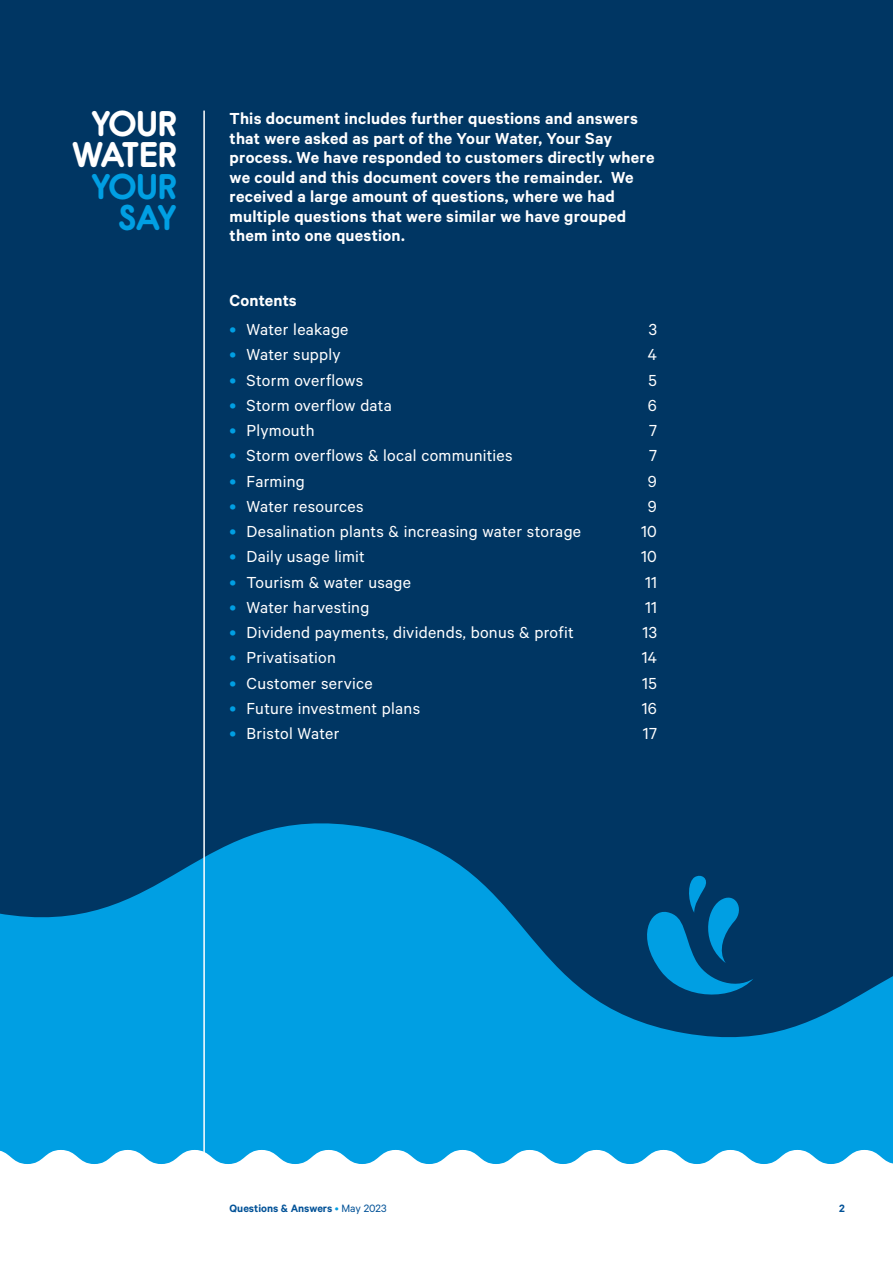
<style>
.page{position:relative;width:893px;height:1263px;background:#fff}
.page>*{position:absolute;margin:0;border:0;box-sizing:border-box;transform-origin:0 0}
.t1{font:700 36px/31.5px "Report Rg";letter-spacing:.01em;color:#fff;text-align:center}
.t2{font:700 36px/31.5px "Report Rg";letter-spacing:-.01em;color:#009fe3;text-align:right}
.t3{font:18px "Calibre";letter-spacing:.015em;color:#fff}
.t4{font:600 18px/19.5px "Calibre";letter-spacing:.01em;color:#fff}
.t5{font:600 12px "Calibre";color:#005197}
.s1{font-size:19.5px;color:#009fe3}
.s2{font-weight:300;color:#009fe3}
.s3{font-weight:400}
</style>
<div class="page">
<div style="left:0;top:0;width:893px;height:1178px;background:#003663"></div>
<svg style="left:0;top:823px;width:893px;height:327px;fill:#009fe3"></svg>
<svg style="left:635px;top:873px;width:118px;height:128px"></svg>
<svg style="left:0;top:1150px;width:893px;height:28px;background:#bfe6f7"></svg>
<hr style="left:203px;top:111px;width:2px;height:1067px;background:#fff">
<h1 class="t1" style="left:73px;top:108px;width:106px">YOUR<br>WATER</h1>
<h1 class="t2" style="left:91px;top:171px;width:88px">YOUR<br>SAY</h1>
<p class="t4" style="left:230px;top:108px;width:426px">This document includes further questions and answers that were asked as part of the Your Water, Your Say process. We have responded to customers directly where we could and this document covers the remainder. We received a large amount of questions, where we had multiple questions that were similar we have grouped them into one question.</p>
<p class="t4" style="left:230px;top:290px;width:69px">Contents</p>
<p class="t3" style="left:230px;top:319px;width:120px"><span class="s1">•</span> Water leakage</p>
<p class="t3" style="left:649px;top:319px;width:10px">3</p>
<p class="t3" style="left:230px;top:344px;width:113px"><span class="s1">•</span> Water supply</p>
<p class="t3" style="left:648px;top:344px;width:11px">4</p>
<p class="t3" style="left:230px;top:369px;width:135px"><span class="s1">•</span> Storm overflows</p>
<p class="t3" style="left:648px;top:369px;width:10px">5</p>
<p class="t3" style="left:230px;top:395px;width:164px"><span class="s1">•</span> Storm overflow data</p>
<p class="t3" style="left:648px;top:395px;width:10px">6</p>
<p class="t3" style="left:230px;top:420px;width:86px"><span class="s1">•</span> Plymouth</p>
<p class="t3" style="left:649px;top:420px;width:9px">7</p>
<p class="t3" style="left:230px;top:445px;width:285px"><span class="s1">•</span> Storm overflows &amp; local communities</p>
<p class="t3" style="left:649px;top:445px;width:9px">7</p>
<p class="t3" style="left:230px;top:470px;width:77px"><span class="s1">•</span> Farming</p>
<p class="t3" style="left:648px;top:470px;width:10px">9</p>
<p class="t3" style="left:230px;top:496px;width:136px"><span class="s1">•</span> Water resources</p>
<p class="t3" style="left:648px;top:496px;width:10px">9</p>
<p class="t3" style="left:230px;top:521px;width:353px"><span class="s1">•</span> Desalination plants &amp; increasing water storage</p>
<p class="t3" style="left:641px;top:521px;width:17px">10</p>
<p class="t3" style="left:230px;top:546px;width:137px"><span class="s1">•</span> Daily usage limit</p>
<p class="t3" style="left:641px;top:546px;width:17px">10</p>
<p class="t3" style="left:230px;top:571px;width:183px"><span class="s1">•</span> Tourism &amp; water usage</p>
<p class="t3" style="left:645px;top:571px;width:13px">11</p>
<p class="t3" style="left:230px;top:597px;width:141px"><span class="s1">•</span> Water harvesting</p>
<p class="t3" style="left:645px;top:597px;width:13px">11</p>
<p class="t3" style="left:230px;top:622px;width:346px"><span class="s1">•</span> Dividend payments, dividends, bonus &amp; profit</p>
<p class="t3" style="left:642px;top:622px;width:16px">13</p>
<p class="t3" style="left:230px;top:647px;width:108px"><span class="s1">•</span> Privatisation</p>
<p class="t3" style="left:642px;top:647px;width:17px">14</p>
<p class="t3" style="left:230px;top:673px;width:145px"><span class="s1">•</span> Customer service</p>
<p class="t3" style="left:642px;top:673px;width:16px">15</p>
<p class="t3" style="left:230px;top:698px;width:192px"><span class="s1">•</span> Future investment plans</p>
<p class="t3" style="left:642px;top:698px;width:17px">16</p>
<p class="t3" style="left:230px;top:723px;width:111px"><span class="s1">•</span> Bristol Water</p>
<p class="t3" style="left:643px;top:723px;width:16px">17</p>
<p class="t5" style="left:230px;top:1201px;width:159px">Questions &amp; Answers <span class="s2">•</span> <span class="s3">May 2023</span></p>
<p class="t5" style="left:839px;top:1201px;width:7px">2</p>
</div>
